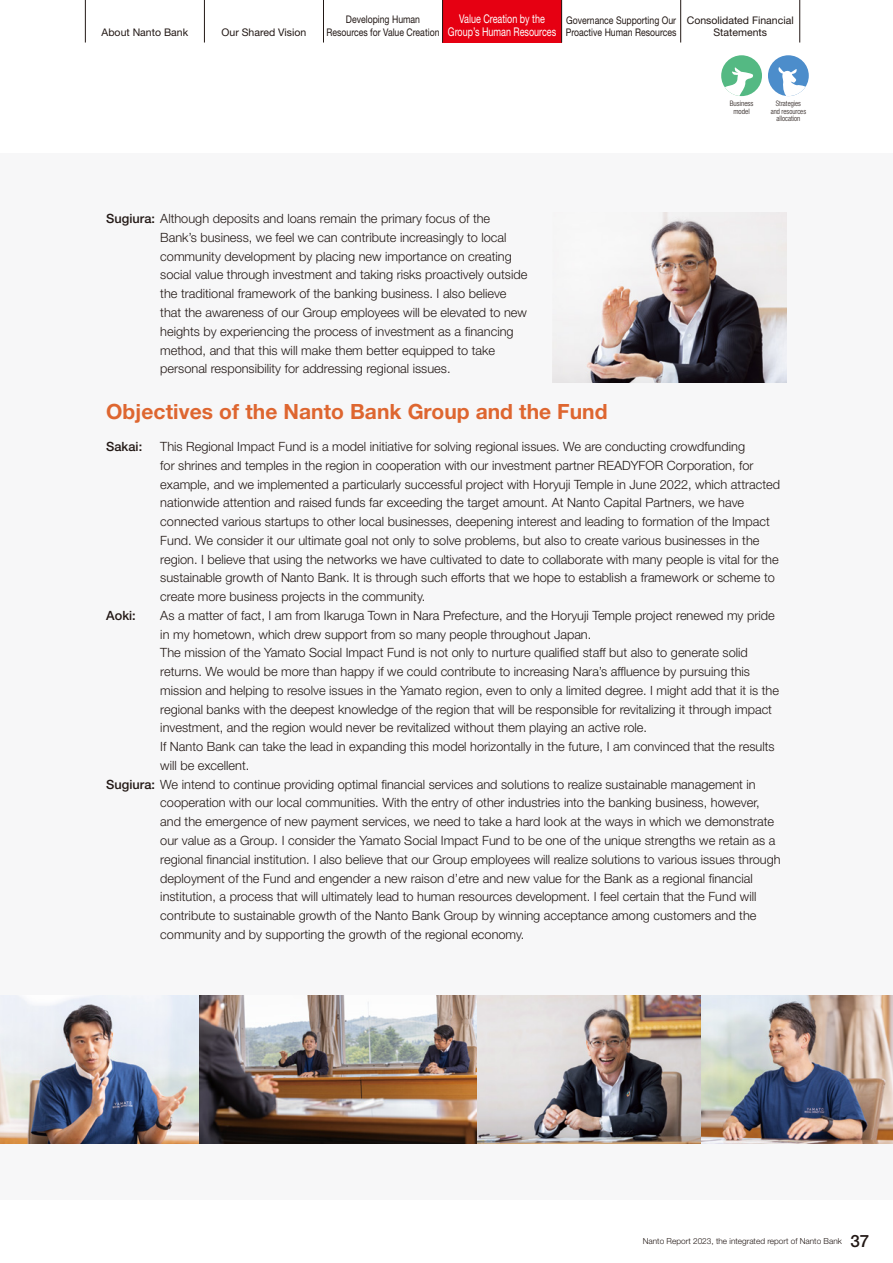
<style>
.page{position:relative;width:893px;height:1263px;background:#fff}
.page>*{position:absolute;margin:0;border:0;box-sizing:border-box;transform-origin:0 0}
.t1{font:700 21px "Helvetica Neue LT Std";color:#de6630}
.t2{font:300 12.75px/18.8px "Helvetica Neue LT Std";color:#221815}
.t3{font:500 12.75px "Helvetica Neue LT Std";color:#221815}
.t4{font:12px/13.5px "Helvetica Neue LT Std";color:#fff;text-align:center;scale:.75 1}
.t5{font:10.5px/13.5px "Helvetica Neue LT Std";color:#221815;text-align:center;scale:.83 1}
.t6{font:10.5px/12px "Helvetica Neue LT Std";color:#221815;text-align:center}
.t7{font:300 8.25px "Helvetica Neue LT Std";color:#221815}
.t8{font:300 condensed 7.5px/7.5px "Helvetica Neue LT Std";color:#221815;text-align:center;scale:.94 1}
.t9{font:300 condensed 7.5px/7.5px "Helvetica Neue LT Std";color:#221815;text-align:center}
.s1{font-weight:500}
.s2{font-weight:500;font-size:16.95px}
</style>
<div class="page">
<div style="left:0;top:153px;width:893px;height:1046px;background:#f7f7f8"></div>
<img style="left:553px;top:213px;width:234px;height:170px">
<img style="left:0;top:995px;width:893px;height:149px">
<svg style="left:768px;top:55px;width:41px;height:41px"></svg>
<svg style="left:721px;top:55px;width:41px;height:41px"></svg>
<div style="left:443px;top:0;width:119px;height:43px;background:#e60012"></div>
<hr style="left:85px;top:0;width:1px;height:43px;background:#221815">
<hr style="left:204px;top:0;width:1px;height:43px;background:#221815">
<hr style="left:323px;top:0;width:1px;height:43px;background:#221815">
<hr style="left:442px;top:0;width:1px;height:43px;background:#221815">
<hr style="left:561px;top:0;width:1px;height:43px;background:#221815">
<hr style="left:680px;top:0;width:1px;height:43px;background:#221815">
<hr style="left:799px;top:0;width:1px;height:43px;background:#221815">
<p class="t6" style="left:102px;top:27px;width:88px">About Nanto Bank</p>
<p class="t6" style="left:222px;top:27px;width:86px">Our Shared Vision</p>
<p class="t5" style="left:327px;top:12px;width:138px">Developing Human<br>Resources for Value Creation</p>
<p class="t4" style="left:448px;top:12px;width:146px">Value Creation by the<br>Group’s Human Resources</p>
<p class="t5" style="left:566px;top:15px;width:135px;line-height:12px;text-align:left">Governance Supporting Our<br>Proactive Human Resources</p>
<p class="t6" style="left:687px;top:15px;width:108px">Consolidated Financial<br>Statements</p>
<p class="t9" style="left:730px;top:100px;width:25px">Business model</p>
<p class="t8" style="left:771px;top:100px;width:39px">Strategies and resources allocation</p>
<p class="t2" style="left:160px;top:209px;width:368px;text-indent:-54px"><span class="s1">Sugiura:</span> Although deposits and loans remain the primary focus of the Bank’s business, we feel we can contribute increasingly to local community development by placing new importance on creating social value through investment and taking risks proactively outside the traditional framework of the banking business. I also believe that the awareness of our Group employees will be elevated to new heights by experiencing the process of investment as a financing method, and that this will make them better equipped to take personal responsibility for addressing regional issues.</p>
<h1 class="t1" style="left:106px;top:398px;width:503px">Objectives of the Nanto Bank Group and the Fund</h1>
<p class="t3" style="left:106px;top:439px;width:37px">Sakai:</p>
<p class="t2" style="left:160px;top:437px;width:621px">This Regional Impact Fund is a model initiative for solving regional issues. We are conducting crowdfunding<br>for shrines and temples in the region in cooperation with our investment partner READYFOR Corporation, for example, and we implemented a particularly successful project with Horyuji Temple in June 2022, which attracted nationwide attention and raised funds far exceeding the target amount. At Nanto Capital Partners, we have connected various startups to other local businesses, deepening interest and leading to formation of the Impact Fund. We consider it our ultimate goal not only to solve problems, but also to create various businesses in the region. I believe that using the networks we have cultivated to date to collaborate with many people is vital for the sustainable growth of Nanto Bank. It is through such efforts that we hope to establish a framework or scheme to create more business projects in the community.</p>
<p class="t3" style="left:106px;top:608px;width:31px">Aoki:</p>
<p class="t2" style="left:160px;top:606px;width:616px">As a matter of fact, I am from Ikaruga Town in Nara Prefecture, and the Horyuji Temple project renewed my pride</p>
<p class="t2" style="left:160px;top:624px;width:433px">in my hometown, which drew support from so many people throughout Japan.</p>
<p class="t2" style="left:160px;top:643px;width:589px">The mission of the Yamato Social Impact Fund is not only to nurture qualified staff but also to generate solid</p>
<p class="t2" style="left:160px;top:662px;width:591px">returns. We would be more than happy if we could contribute to increasing Nara’s affluence by pursuing this</p>
<p class="t2" style="left:160px;top:681px;width:620px">mission and helping to resolve issues in the Yamato region, even to only a limited degree. I might add that it is the</p>
<p class="t2" style="left:160px;top:699px;width:613px">regional banks with the deepest knowledge of the region that will be responsible for revitalizing it through impact</p>
<p class="t2" style="left:160px;top:718px;width:488px">investment, and the region would never be revitalized without them playing an active role.</p>
<p class="t2" style="left:160px;top:737px;width:616px">If Nanto Bank can take the lead in expanding this model horizontally in the future, I am convinced that the results</p>
<p class="t2" style="left:160px;top:756px;width:91px">will be excellent.</p>
<p class="t2" style="left:106px;top:774px;width:651px"><span class="s1">Sugiura:</span> We intend to continue providing optimal financial services and solutions to realize sustainable management in</p>
<p class="t2" style="left:160px;top:793px;width:601px">cooperation with our local communities. With the entry of other industries into the banking business, however,</p>
<p class="t2" style="left:160px;top:812px;width:615px">and the emergence of new payment services, we need to take a hard look at the ways in which we demonstrate</p>
<p class="t2" style="left:160px;top:831px;width:617px">our value as a Group. I consider the Yamato Social Impact Fund to be one of the unique strengths we retain as a</p>
<p class="t2" style="left:160px;top:849px;width:622px">regional financial institution. I also believe that our Group employees will realize solutions to various issues through</p>
<p class="t2" style="left:160px;top:868px;width:594px">deployment of the Fund and engender a new raison d’etre and new value for the Bank as a regional financial</p>
<p class="t2" style="left:160px;top:887px;width:598px">institution, a process that will ultimately lead to human resources development. I feel certain that the Fund will</p>
<p class="t2" style="left:160px;top:906px;width:598px">contribute to sustainable growth of the Nanto Bank Group by winning acceptance among customers and the</p>
<p class="t2" style="left:160px;top:924px;width:366px">community and by supporting the growth of the regional economy.</p>
<p class="t7" style="left:643px;top:1236px;width:228px">Nanto Report 2023, the integrated report of Nanto Bank <span class="s2">37</span></p>
</div>
